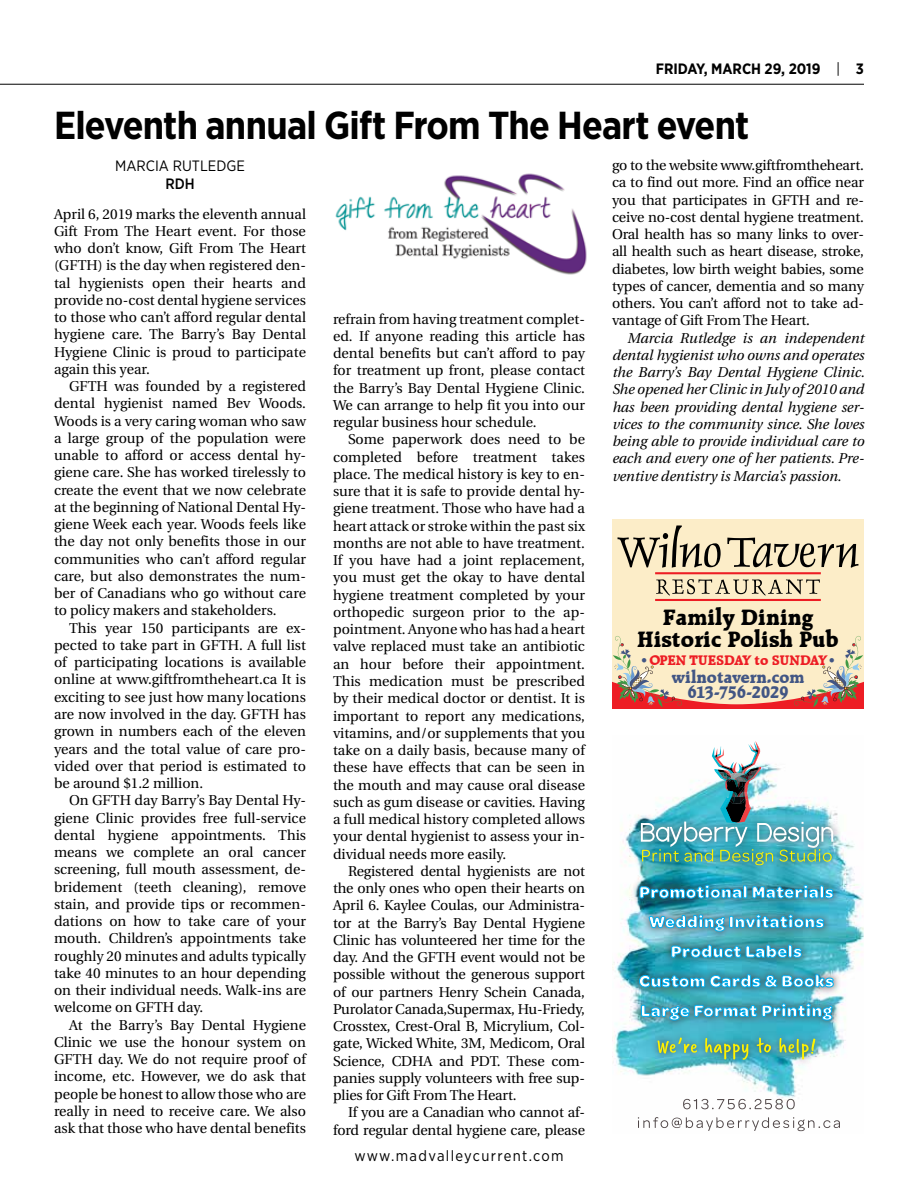
<style>
.page{position:relative;width:918px;height:1188px;background:#fff}
.page>*{position:absolute;margin:0;border:0;box-sizing:border-box;transform-origin:0 0}
.t1{font:700 39px "Gotham Narrow";letter-spacing:-.02em;color:#000}
.t2{font:800 24px/22.5px "Raleigh BT";color:#000;text-align:center}
.t3{font:800 18px/15px "Raleigh BT";color:#425684;text-align:center}
.t4{font:15px "Gotham Narrow";letter-spacing:.09em;color:#000}
.t5{font:700 15px "Gotham Narrow";color:#000}
.t6{font:800 15px "Raleigh BT";letter-spacing:-.01em;color:#ed1d24}
.t7{font:15px "Gotham Narrow";color:#000}
.t8{font:500 15px "Gotham Narrow";color:#000}
.t9{font:14.25px/17.2px "Utopia";color:#000;text-align:justify}
.t10{font:italic 14.25px/17.2px "Utopia";color:#000;text-align:justify}
.s1{font-weight:400}
.s2{color:#425684}
</style>
<div class="page">
<hr style="left:0;top:84px;width:864px;height:1px;background:#000">
<img style="left:335px;top:173px;width:252px;height:102px">
<img style="left:612px;top:813px;width:252px;height:319px">
<svg style="left:633px;top:814px;width:208px;height:42px"></svg>
<svg style="left:634px;top:842px;width:206px;height:31px;background:#50b8c7"></svg>
<svg style="left:650px;top:1031px;width:173px;height:36px;background:#5ebece"></svg>
<svg style="left:657px;top:1038px;width:158px;height:22px;background:#69b293"></svg>
<svg style="left:634px;top:996px;width:206px;height:32px;background:#56b8c8"></svg>
<svg style="left:641px;top:1003px;width:192px;height:18px;background:#58aec6"></svg>
<svg style="left:631px;top:967px;width:210px;height:28px;background:#4dadbe"></svg>
<svg style="left:639px;top:974px;width:195px;height:14px;background:#5cb1cb"></svg>
<svg style="left:664px;top:939px;width:145px;height:26px;background:#38a2b0"></svg>
<svg style="left:671px;top:944px;width:131px;height:14px;background:#5bb0c9"></svg>
<svg style="left:641px;top:907px;width:191px;height:32px;background:#50b2c2"></svg>
<svg style="left:648px;top:912px;width:176px;height:20px;background:#64b2c9"></svg>
<svg style="left:632px;top:877px;width:209px;height:29px;background:#369cb0"></svg>
<svg style="left:639px;top:885px;width:195px;height:14px;background:#55aac4"></svg>
<svg style="left:638px;top:1117px;width:202px;height:14px"></svg>
<svg style="left:683px;top:1099px;width:112px;height:10px"></svg>
<img style="left:641px;top:741px;width:192px;height:124px">
<div style="left:612px;top:519px;width:252px;height:189px;background:#fcedc8"></div>
<svg style="left:612px;top:636px;width:252px;height:72px"></svg>
<svg style="left:727px;top:538px;width:131px;height:30px"></svg>
<svg style="left:618px;top:525px;width:103px;height:43px"></svg>
<svg style="left:656px;top:579px;width:164px;height:17px"></svg>
<hr style="left:655px;top:572px;width:166px;height:2px;background:#ed1d24">
<hr style="left:655px;top:599px;width:166px;height:2px;background:#ed1d24">
<p class="t5" style="left:656px;top:59px;width:210px">FRIDAY, MARCH 29, 2019 <span class="s1">|</span> 3</p>
<h1 class="t1" style="left:54px;top:100px;width:697px">Eleventh annual Gift From The Heart event</h1>
<p class="t7" style="left:115px;top:157px;width:131px">MARCIA RUTLEDGE</p>
<p class="t8" style="left:165px;top:175px;width:31px">RDH</p>
<p class="t9" style="left:54px;top:205px;width:254px">April 6, 2019 marks the eleventh annual Gift From The Heart event. For those who don’t know, Gift From The Heart (GFTH) is the day when registered den&shy;tal hygienists open their hearts and provide no-cost dental hygiene services to those who can’t afford regular dental hygiene care. The Barry’s Bay Dental Hygiene Clinic is proud to participate again this year.</p>
<p class="t9" style="left:54px;top:378px;width:254px;text-indent:15px">GFTH was founded by a registered dental hygienist named Bev Woods.<br>Woods is a very caring woman who saw a large group of the population were unable to afford or access dental hy&shy;giene care. She has worked tirelessly to create the event that we now celebrate at the beginning of National Dental Hy&shy;giene Week each year. Woods feels like the day not only benefits those in our communities who can’t afford regular care, but also demonstrates the num&shy;ber of Canadians who go without care to policy makers and stakeholders.</p>
<p class="t9" style="left:54px;top:619px;width:254px;text-indent:15px">This year 150 participants are ex&shy;pected to take part in GFTH. A full list of participating locations is available online at www.giftfromtheheart.ca It is exciting to see just how many locations are now involved in the day. GFTH has grown in numbers each of the eleven years and the total value of care pro&shy;vided over that period is estimated to be around $1.2 million.</p>
<p class="t9" style="left:54px;top:792px;width:254px;text-indent:15px">On GFTH day Barry’s Bay Dental Hy&shy;giene Clinic provides free full-service dental hygiene appointments. This means we complete an oral cancer screening, full mouth assessment, de&shy;bridement (teeth cleaning), remove stain, and provide tips or recommen&shy;dations on how to take care of your mouth. Children’s appointments take roughly 20 minutes and adults typically take 40 minutes to an hour depending on their individual needs. Walk-ins are welcome on GFTH day.</p>
<p class="t9" style="left:54px;top:1016px;width:254px;text-indent:15px">At the Barry’s Bay Dental Hygiene Clinic we use the honour system on GFTH day. We do not require proof of income, etc. However, we do ask that people be honest to allow those who are really in need to receive care. We also ask that those who have dental benefits</p>
<p class="t9" style="left:333px;top:310px;width:254px">refrain from having treatment complet&shy;ed. If anyone reading this article has dental benefits but can’t afford to pay for treatment up front, please contact the Barry’s Bay Dental Hygiene Clinic.<br>We can arrange to help fit you into our regular business hour schedule.</p>
<p class="t9" style="left:333px;top:431px;width:254px;text-indent:15px">Some paperwork does need to be completed before treatment takes place. The medical history is key to en&shy;sure that it is safe to provide dental hy&shy;giene treatment. Those who have had a heart attack or stroke within the past six months are not able to have treatment.<br>If you have had a joint replacement, you must get the okay to have dental hygiene treatment completed by your orthopedic surgeon prior to the ap&shy;pointment. Anyone who has had a heart valve replaced must take an antibiotic an hour before their appointment.<br>This medication must be prescribed by their medical doctor or dentist. It is important to report any medications, vitamins, and/or supplements that you take on a daily basis, because many of these have effects that can be seen in the mouth and may cause oral disease such as gum disease or cavities. Having a full medical history completed allows your dental hygienist to assess your in&shy;dividual needs more easily.</p>
<p class="t9" style="left:333px;top:863px;width:254px;text-indent:15px">Registered dental hygienists are not the only ones who open their hearts on April 6. Kaylee Coulas, our Administra&shy;tor at the Barry’s Bay Dental Hygiene Clinic has volunteered her time for the day. And the GFTH event would not be possible without the generous support of our partners Henry Schein Canada, Purolator Canada,Supermax, Hu-Friedy, Crosstex, Crest-Oral B, Micrylium, Col&shy;gate, Wicked White, 3M, Medicom, Oral Science, CDHA and PDT. These com&shy;panies supply volunteers with free sup&shy;plies for Gift From The Heart.</p>
<p class="t9" style="left:333px;top:1104px;width:253px;text-align:right">If you are a Canadian who cannot af&shy;ford regular dental hygiene care, please</p>
<p class="t4" style="left:354px;top:1146px;width:211px">www.madvalleycurrent.com</p>
<p class="t9" style="left:612px;top:157px;width:254px">go to the website www.giftfromtheheart. ca to find out more. Find an office near you that participates in GFTH and re&shy;ceive no-cost dental hygiene treatment.<br>Oral health has so many links to over&shy;all health such as heart disease, stroke, diabetes, low birth weight babies, some types of cancer, dementia and so many others. You can’t afford not to take ad&shy;vantage of Gift From The Heart.</p>
<p class="t10" style="left:612px;top:329px;width:254px;text-indent:15px">Marcia Rutledge is an independent dental hygienist who owns and operates the Barry’s Bay Dental Hygiene Clinic.<br>She opened her Clinic in July of 2010 and has been providing dental hygiene ser&shy;vices to the community since. She loves being able to provide individual care to each and every one of her patients. Pre&shy;ventive dentistry is Marcia’s passion.</p>
<h2 class="t2" style="left:637px;top:605px;width:203px">Family Dining<br>Historic Polish Pub</h2>
<p class="t6" style="left:640px;top:651px;width:198px"><span class="s2">•</span>OPEN TUESDAY to SUNDAY<span class="s2">•</span></p>
<p class="t3" style="left:672px;top:669px;width:134px">wilnotavern.com<br>613-756-2029</p>
</div>
